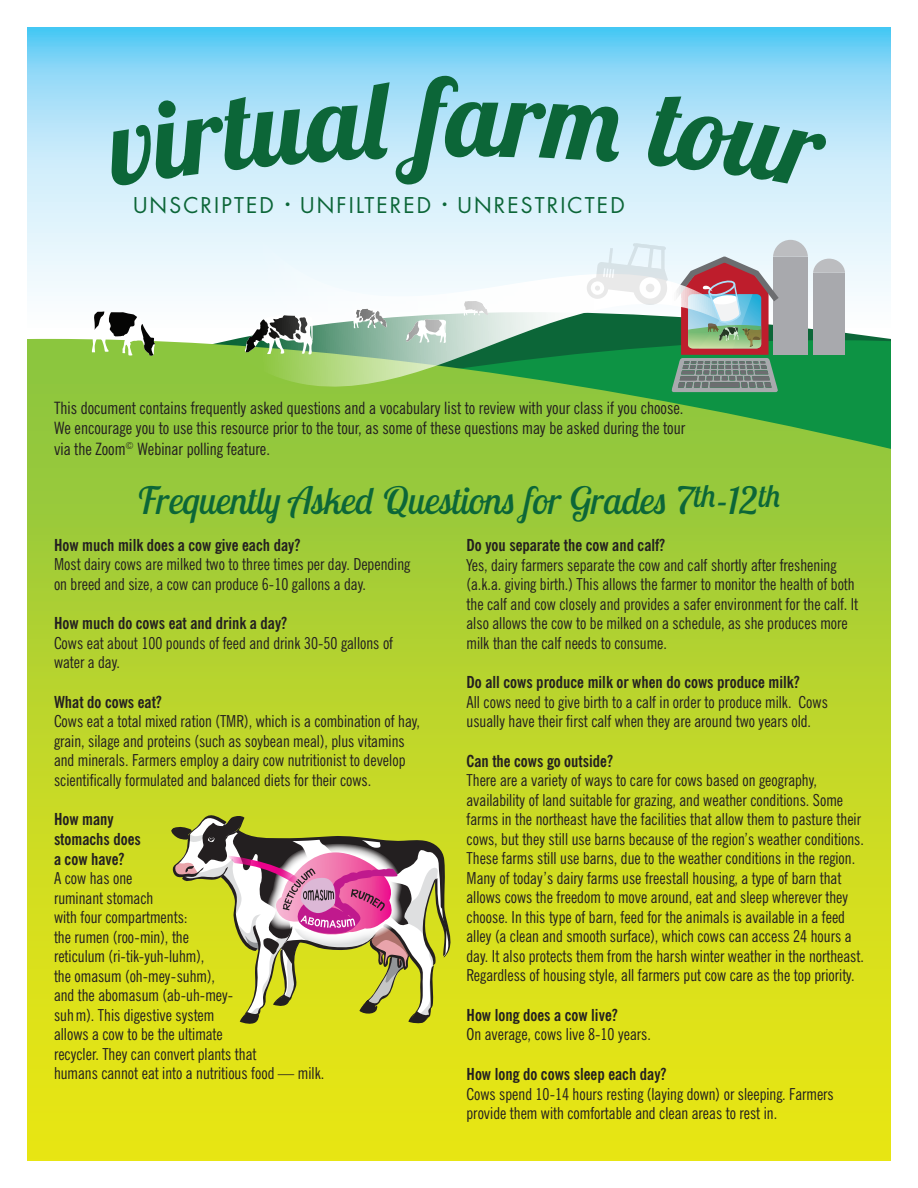
<style>
.page{position:relative;width:918px;height:1188px;background:#fff}
.page>*{position:absolute;margin:0;border:0;box-sizing:border-box;transform-origin:0 0}
.t1{font:italic 700 108.15px "Lobster Two";color:#0c6638}
.t2{font:italic 37.5px "Lobster Two";color:#0c6638}
.t3{font:21.15px "Futura";letter-spacing:.1em;color:#0c6638}
.t4{font:condensed 16.95px/20.4px "News Gothic BT";color:#231f20;text-align:justify}
.t5{font:condensed 16.5px/19.5px "News Gothic BT";color:#231f20}
.t6{font:700 condensed 16.5px/19.8px "News Gothic BT";color:#231f20}
</style>
<div class="page">
<svg style="left:27px;top:27px;width:864px;height:215px;background:#a1dff8"></svg>
<div style="left:157px;top:214px;width:734px;height:28px;background:#e0f4fc"></div>
<svg style="left:27px;top:242px;width:864px;height:97px;fill:#f2fafd"></svg>
<svg style="left:27px;top:339px;width:864px;height:175px;background:#89c33d"></svg>
<svg style="left:91px;top:311px;width:64px;height:46px"></svg>
<svg style="left:234px;top:236px;width:519px;height:178px"></svg>
<svg style="left:587px;top:240px;width:258px;height:152px;background:#8fab9b"></svg>
<div style="left:27px;top:514px;width:864px;height:647px;background:linear-gradient(to bottom,#a2cc39,#f0e810)"></div>
<svg style="left:171px;top:812px;width:287px;height:213px;background:#bfb359"></svg>
<svg style="left:105px;top:76px;width:355px;height:111px;background:#bae5f9"></svg>
<svg style="left:499px;top:102px;width:123px;height:60px;background:#bce6f9"></svg>
<svg style="left:647px;top:94px;width:180px;height:95px;background:#c1e8fa"></svg>
<h1 class="t1" style="left:444px;top:49px;width:58px">a</h1>
<p class="t3" style="left:133px;top:191px;width:493px">UNSCRIPTED <sup>•</sup> UNFILTERED <sup>•</sup> UNRESTRICTED</p>
<p class="t4" style="left:54px;top:397px;width:633px">This document contains frequently asked questions and a vocabulary list to review with your class if you choose.<br>We encourage you to use this resource prior to the tour, as some of these questions may be asked during the tour via the Zoom<sup>©</sup> Webinar polling feature.</p>
<h2 class="t2" style="left:137px;top:477px;width:646px">Frequently Asked Questions for Grades 7<sup>th</sup>-12<sup>th</sup></h2>
<p class="t6" style="left:54px;top:535px;width:248px">How much milk does a cow give each day?</p>
<p class="t5" style="left:54px;top:555px;width:358px">Most dairy cows are milked two to three times per day. Depending on breed and size, a cow can produce 6-10 gallons a day.</p>
<p class="t6" style="left:54px;top:613px;width:234px">How much do cows eat and drink a day?</p>
<p class="t5" style="left:54px;top:633px;width:341px">Cows eat about 100 pounds of feed and drink 30-50 gallons of water a day.</p>
<p class="t6" style="left:54px;top:692px;width:109px">What do cows eat?</p>
<p class="t5" style="left:54px;top:711px;width:368px">Cows eat a total mixed ration (TMR), which is a combination of hay, grain, silage and proteins (such as soybean meal), plus vitamins and minerals. Farmers employ a dairy cow nutritionist to develop scientifically formulated and balanced diets for their cows.</p>
<p class="t6" style="left:54px;top:809px;width:88px">How many stomachs does a cow have?</p>
<p class="t5" style="left:54px;top:868px;width:272px">A cow has one<br>ruminant stomach<br>with four compartments:<br>the rumen (roo-min), the<br>reticulum (ri-tik-yuh-luhm),<br>the omasum (oh-mey-suhm),<br>and the abomasum (ab-uh-mey-<br>suhm). This digestive system<br>allows a cow to be the ultimate<br>recycler. They can convert plants that<br>humans cannot eat into a nutritious food — milk.</p>
<p class="t6" style="left:467px;top:535px;width:200px">Do you separate the cow and calf?</p>
<p class="t5" style="left:467px;top:555px;width:393px">Yes, dairy farmers separate the cow and calf shortly after freshening (a.k.a. giving birth.) This allows the farmer to monitor the health of both the calf and cow closely and provides a safer environment for the calf. It also allows the cow to be milked on a schedule, as she produces more milk than the calf needs to consume.</p>
<p class="t6" style="left:467px;top:672px;width:335px">Do all cows produce milk or when do cows produce milk?</p>
<p class="t5" style="left:467px;top:692px;width:363px">All cows need to give birth to a calf in order to produce milk. Cows usually have their first calf when they are around two years old.</p>
<p class="t6" style="left:467px;top:751px;width:148px">Can the cows go outside?</p>
<p class="t5" style="left:467px;top:771px;width:399px">There are a variety of ways to care for cows based on geography, availability of land suitable for grazing, and weather conditions. Some farms in the northeast have the facilities that allow them to pasture their cows, but they still use barns because of the region’s weather conditions.<br>These farms still use barns, due to the weather conditions in the region.<br>Many of today’s dairy farms use freestall housing, a type of barn that allows cows the freedom to move around, eat and sleep wherever they choose. In this type of barn, feed for the animals is available in a feed alley (a clean and smooth surface), which cows can access 24 hours a day. It also protects them from the harsh winter weather in the northeast.<br>Regardless of housing style, all farmers put cow care as the top priority.</p>
<p class="t6" style="left:467px;top:1005px;width:152px">How long does a cow live?</p>
<p class="t5" style="left:467px;top:1025px;width:186px">On average, cows live 8-10 years.</p>
<p class="t6" style="left:467px;top:1064px;width:201px">How long do cows sleep each day?</p>
<p class="t5" style="left:467px;top:1084px;width:369px">Cows spend 10-14 hours resting (laying down) or sleeping. Farmers provide them with comfortable and clean areas to rest in.</p>
</div>
